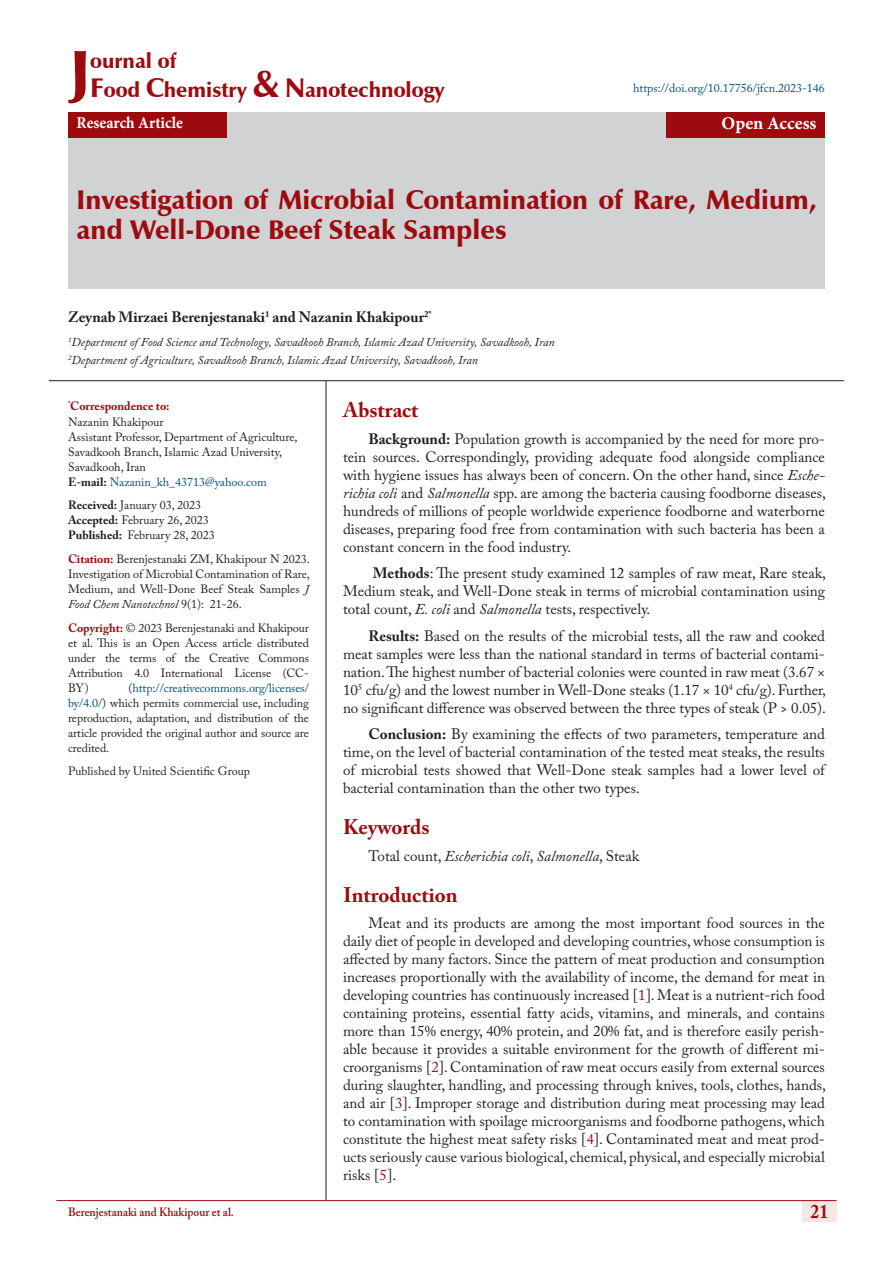
<style>
.page{position:relative;width:893px;height:1263px;background:#fff}
.page>*{position:absolute;margin:0;border:0;box-sizing:border-box;transform-origin:0 0}
.t1{font:900 62.1px "Zapf Humanist 601 BT";color:#9e0b0f}
.t2{font:900 27px/30px "Zapf Humanist 601 BT";color:#9e0b0f}
.t3{font:900 21px/29.4px "Zapf Humanist 601 BT";color:#9e0b0f}
.List_Paragraph{font:700 21px "Adobe Caslon Pro";color:#9e0b0f}
.t4{font:700 19.5px "Adobe Caslon Pro";color:#9e0b0f;scale:.9 1}
.t5{font:700 18px "Minion Pro";color:#fff}
.t6{font:700 16.5px "Minion Pro";color:#fff;scale:.94 1}
.t7{font:15px/18px "Adobe Caslon Pro";color:#231f20;text-align:justify}
.heading_1{font:700 15px "Adobe Caslon Pro";color:#231f20}
.t8{font:italic 15px "Adobe Caslon Pro";color:#231f20}
.t9{font:12px/15px "Adobe Caslon Pro";color:#231f20;text-align:justify}
.List_Paragraph-2{font:italic 12px "Adobe Caslon Pro";color:#231f20}
.t10{font:12px "Adobe Caslon Pro";color:#005082}
.t11{font:600 12px "Adobe Caslon Pro";color:#9e0b0f;scale:.95 1}
.t12{font:700 12px "Adobe Caslon Pro";color:#9e0b0f}
.s1{font-size:27px}
.s2{font-size:37.5px}
.s3{font-weight:700}
.s4{color:#005082}
.s5{font-weight:700;color:#9e0b0f}
.s6{font-style:italic}
.s7{font-style:normal}
.s8{color:#9e0b0f}
.s9{color:#015082}
</style>
<div class="page">
<div style="left:802px;top:1200px;width:35px;height:21px;background:#f5e7e7"></div>
<hr style="left:56px;top:1200px;width:781px;height:1px;background:#9e0b0f">
<div style="left:68px;top:112px;width:757px;height:177px;background:#d1d2d4"></div>
<div style="left:68px;top:112px;width:159px;height:26px;background:#9e0b0f"></div>
<div style="left:666px;top:112px;width:159px;height:26px;background:#9e0b0f"></div>
<hr style="left:326px;top:381px;width:1px;height:819px;background:#231f20">
<hr style="left:49px;top:380px;width:795px;height:1px;background:#231f20">
<p class="t1" style="left:70px;top:34px;width:22px">J</p>
<p class="t3" style="left:90px;top:46px;width:356px">ournal of<br><span class="s1">F</span>ood <span class="s1">C</span>hemistry <span class="s2">&amp;</span> <span class="s1">N</span>anotechnology</p>
<p class="t10" style="left:633px;top:81px;width:193px">https://doi.org/10.17756/jfcn.2023-146</p>
<p class="t6" style="left:77px;top:111px;width:115px">Research Article</p>
<p class="t5" style="left:721px;top:111px;width:96px">Open Access</p>
<p class="t2" style="left:77px;top:184px;width:741px">Investigation of Microbial Contamination of Rare, Medium, and Well-Done Beef Steak Samples</p>
<p class="heading_1" style="left:68px;top:308px;width:365px">Zeynab Mirzaei Berenjestanaki<sup>1</sup> and Nazanin Khakipour<sup>2*</sup></p>
<p class="List_Paragraph-2" style="left:68px;top:335px;width:488px"><sup>1</sup>Department of Food Science and Technology, Savadkooh Branch, Islamic Azad University, Savadkooh, Iran</p>
<p class="List_Paragraph-2" style="left:68px;top:353px;width:412px"><sup>2</sup>Department of Agriculture, Savadkooh Branch, Islamic Azad University, Savadkooh, Iran</p>
<p class="t12" style="left:68px;top:399px;width:103px"><sup>*</sup>Correspondence to:</p>
<p class="t9" style="left:68px;top:414px;width:231px;text-align:left">Nazanin Khakipour<br>Assistant Professor, Department of Agriculture, Savadkooh Branch, Islamic Azad University, Savadkooh, Iran<br><span class="s3">E-mail:</span> <span class="s4">Nazanin_kh_43713@yahoo.com</span></p>
<p class="t9" style="left:68px;top:498px;width:148px;text-align:left"><span class="s3">Received:</span> January 03, 2023<br><span class="s3">Accepted:</span> February 26, 2023<br><span class="s3">Published:</span> February 28, 2023</p>
<p class="t9" style="left:68px;top:551px;width:243px"><span class="s5">Citation:</span> Berenjestanaki ZM, Khakipour N 2023.<br>Investigation of Microbial Contamination of Rare, Medium, and Well-Done Beef Steak Samples <span class="s6">J Food Chem Nanotechnol</span> 9(1): 21-26.</p>
<p class="t9" style="left:68px;top:620px;width:242px"><span class="s5">Copyright:</span> © 2023 Berenjestanaki and Khakipour et al. This is an Open Access article distributed under the terms of the Creative Commons Attribution 4.0 International License (CC-BY)</p>
<p class="List_Paragraph" style="left:343px;top:397px;width:77px">Abstract</p>
<p class="t7" style="left:343px;top:429px;width:484px;text-indent:26px"><span class="s3">Background:</span> Population growth is accompanied by the need for more pro&shy;tein sources. Correspondingly, providing adequate food alongside compliance with hygiene issues has always been of concern. On the other hand, since <span class="s6">Esche&shy;richia coli</span> and <span class="s6">Salmonella</span> spp. are among the bacteria causing foodborne diseases, hundreds of millions of people worldwide experience foodborne and waterborne diseases, preparing food free from contamination with such bacteria has been a constant concern in the food industry.</p>
<p class="t7" style="left:343px;top:564px;width:484px;text-indent:30px"><span class="s3">Methods</span>: The present study examined 12 samples of raw meat, Rare steak, Medium steak, and Well-Done steak in terms of microbial contamination using total count, <span class="s6">E. coli</span> and <span class="s6">Salmonella</span> tests, respectively.</p>
<p class="t7" style="left:343px;top:626px;width:484px;text-indent:26px"><span class="s3">Results:</span> Based on the results of the microbial tests, all the raw and cooked meat samples were less than the national standard in terms of bacterial contami&shy;nation. The highest number of bacterial colonies were counted in raw meat (3.67 × 10<sup>5</sup> cfu/g) and the lowest number in Well-Done steaks (1.17 × 10<sup>4</sup> cfu/g). Further, no significant difference was observed between the three types of steak (P &gt; 0.05).</p>
<p class="t7" style="left:343px;top:725px;width:483px;text-indent:26px"><span class="s3">Conclusion:</span> By examining the effects of two parameters, temperature and time, on the level of bacterial contamination of the tested meat steaks, the results of microbial tests showed that Well-Done steak samples had a lower level of bacterial contamination than the other two types.</p>
<p class="List_Paragraph" style="left:343px;top:814px;width:88px">Keywords</p>
<p class="t8" style="left:369px;top:847px;width:272px"><span class="s7">Total count,</span> Escherichia coli<span class="s7">,</span> Salmonella<span class="s7">, Steak</span></p>
<p class="List_Paragraph" style="left:343px;top:882px;width:116px">Introduction</p>
<p class="t7" style="left:343px;top:914px;width:484px;text-indent:26px">Meat and its products are among the most important food sources in the daily diet of people in developed and developing countries, whose consumption is affected by many factors. Since the pattern of meat production and consumption increases proportionally with the availability of income, the demand for meat in developing countries has continuously increased [<span class="s8">1</span>]. Meat is a nutrient-rich food containing proteins, essential fatty acids, vitamins, and minerals, and contains more than 15% energy, 40% protein, and 20% fat, and is therefore easily perish&shy;able because it provides a suitable environment for the growth of different mi&shy;croorganisms [<span class="s8">2</span>]. Contamination of raw meat occurs easily from external sources during slaughter, handling, and processing through knives, tools, clothes, hands, and air [<span class="s8">3</span>]. Improper storage and distribution during meat processing may lead to contamination with spoilage microorganisms and foodborne pathogens, which constitute the highest meat safety risks [<span class="s8">4</span>]. Contaminated meat and meat prod&shy;ucts seriously cause various biological, chemical, physical, and especially microbial risks [<span class="s8">5</span>].</p>
<p class="t9" style="left:68px;top:680px;width:242px;text-indent:60px">(<span class="s9">http://creativecommons.org/licenses/ by/4.0/</span>) which permits commercial use, including reproduction, adaptation, and distribution of the article provided the original author and source are credited.</p>
<p class="t9" style="left:68px;top:763px;width:183px">Published by United Scientific Group</p>
<p class="t11" style="left:68px;top:1204px;width:176px">Berenjestanaki and Khakipour et al.</p>
<h3 class="t4" style="left:811px;top:1200px;width:21px">21</h3>
</div>
